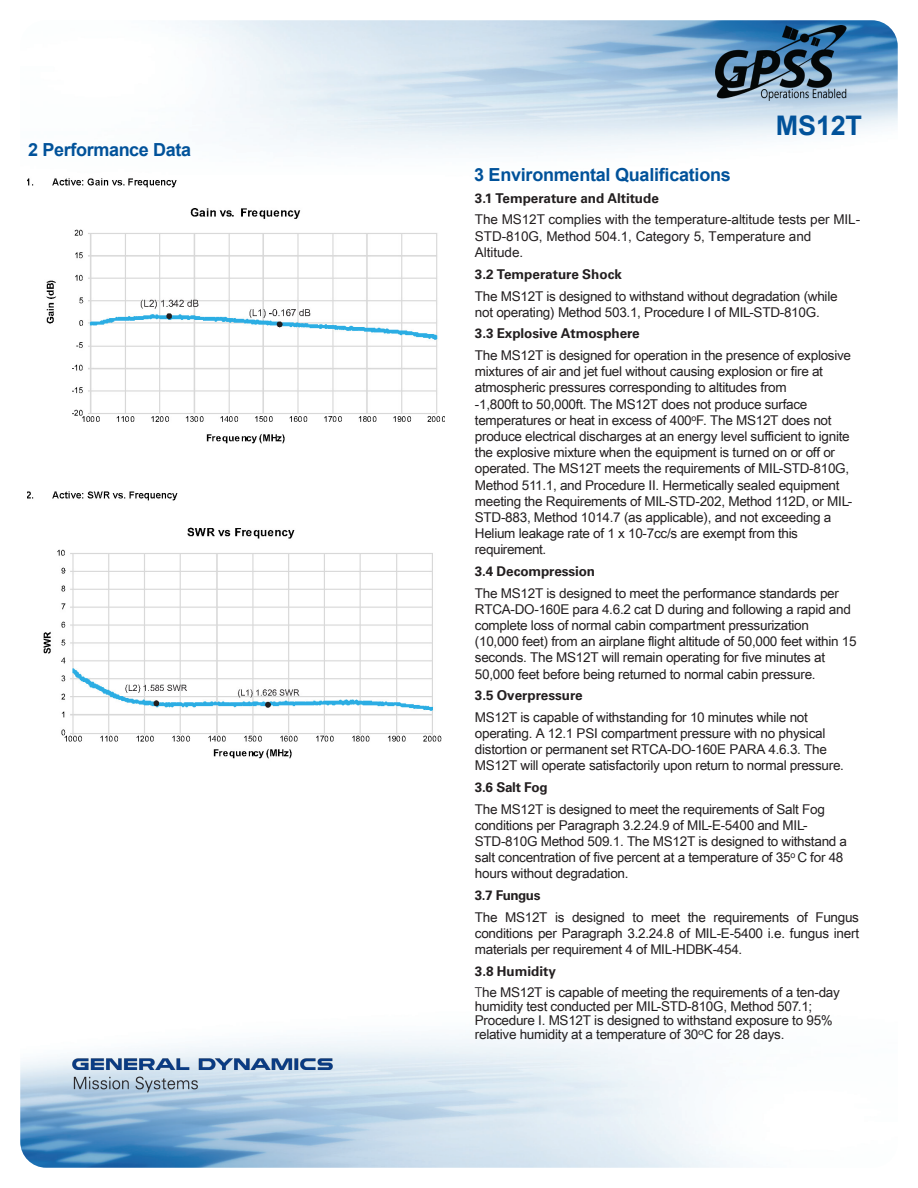
<style>
.page{position:relative;width:918px;height:1188px;background:#fff}
.page>*{position:absolute;margin:0;border:0;box-sizing:border-box;transform-origin:0 0}
._2015_Back_Title{font:700 27px "Arial";letter-spacing:-.005em;color:#01529a}
.body{font:700 18px "Arial";letter-spacing:-.015em;color:#01529a}
._2015_Subheads{font:700 18px "Arial";letter-spacing:-.02em;color:#01529a}
.body-2{font:13.5px/16.2px "Arial Unicode MS";letter-spacing:-.02em;color:#231f20}
.s1{font-family:"Univers LT Std";font-weight:700}
.s2{font-family:"Univers LT Std";font-weight:300}
</style>
<div class="page">
<img style="left:20px;top:20px;width:878px;height:1148px">
<img style="left:716px;top:26px;width:131px;height:75px">
<img style="left:27px;top:176px;width:418px;height:715px">
<img style="left:68px;top:1054px;width:270px;height:40px">
<p class="_2015_Subheads" style="left:28px;top:137px;width:164px">2 Performance Data</p>
<p class="_2015_Back_Title" style="left:776px;top:106px;width:88px">MS12T</p>
<p class="body" style="left:474px;top:162px;width:258px">3 Environmental Qualifications</p>
<p class="body-2" style="left:475px;top:188px;width:387px;line-height:20.5px"><span class="s1">3.1 Temperature and Altitude<br></span>The MS12T complies with the temperature-altitude tests per MIL-</p>
<p class="body-2" style="left:475px;top:228px;width:338px">STD-810G, Method 504.1, Category 5, Temperature and<br>Altitude.</p>
<p class="body-2" style="left:475px;top:263px;width:364px;line-height:21.8px"><span class="s1">3.2 Temperature Shock<br></span>The MS12T is designed to withstand without degradation (while</p>
<p class="body-2" style="left:475px;top:301px;width:378px;line-height:21.6px">not operating) Method 503.1, Procedure I of MIL-STD-810G.<br><span class="s1">3.3 Explosive Atmosphere<br></span>The MS12T is designed for operation in the presence of explosive</p>
<p class="body-2" style="left:475px;top:363px;width:379px">mixtures of air and jet fuel without causing explosion or fire at atmospheric pressures corresponding to altitudes from<br>-1,800ft to 50,000ft. The MS12T does not produce surface temperatures or heat in excess of 400<sup>o</sup>F. The MS12T does not produce electrical discharges at an energy level sufficient to ignite the explosive mixture when the equipment is turned on or off or operated. The MS12T meets the requirements of MIL-STD-810G, Method 511.1, and Procedure II. Hermetically sealed equipment meeting the Requirements of MIL-STD-202, Method 112D, or MIL-STD-883, Method 1014.7 (as applicable), and not exceeding a Helium leakage rate of 1 x 10-7cc/s are exempt from this requirement.</p>
<p class="body-2" style="left:475px;top:560px;width:366px;line-height:21.8px"><span class="s1">3.4 Decompression<br></span>The MS12T is designed to meet the performance standards per</p>
<p class="body-2" style="left:475px;top:601px;width:383px">RTCA-DO-160E para 4.6.2 cat D during and following a rapid and complete loss of normal cabin compartment pressurization<br>(10,000 feet) from an airplane flight altitude of 50,000 feet within 15 seconds. The MS12T will remain operating for five minutes at 50,000 feet before being returned to normal cabin pressure.</p>
<p class="body-2" style="left:475px;top:684px;width:335px;line-height:21.8px"><span class="s1">3.5 Overpressure<br></span>MS12T is capable of withstanding for 10 minutes while not</p>
<p class="body-2" style="left:475px;top:725px;width:371px">operating. A 12.1 PSI compartment pressure with no physical distortion or permanent set RTCA-DO-160E PARA 4.6.3. The<br>MS12T will operate satisfactorily upon return to normal pressure.</p>
<p class="body-2" style="left:475px;top:776px;width:352px;line-height:21.8px"><span class="s1">3.6 Salt Fog<br></span>The MS12T is designed to meet the requirements of Salt Fog</p>
<p class="body-2" style="left:475px;top:817px;width:374px">conditions per Paragraph 3.2.24.9 of MIL-E-5400 and MIL-STD-810G Method 509.1. The MS12T is designed to withstand a salt concentration of five percent at a temperature of 35<sup>o</sup> C for 48 hours without degradation.</p>
<p class="body-2" style="left:475px;top:884px;width:386px;line-height:21.8px"><span class="s1">3.7 Fungus<br></span>The MS12T is designed to meet the requirements of Fungus</p>
<p class="body-2" style="left:475px;top:925px;width:386px">conditions per Paragraph 3.2.24.8 of MIL-E-5400 i.e. fungus inert materials per requirement 4 of MIL-HDBK-454.</p>
<p class="body-2" style="left:475px;top:960px;width:367px;line-height:21.8px"><span class="s1">3.8 Humidity<br></span><span class="s2">T</span>he MS12T is capable of meeting the requirements of a ten-day</p>
<p class="body-2" style="left:475px;top:999px;width:360px;line-height:14px">humidity test conducted per MIL-STD-810G, Method 507.1;<br>Procedure I. MS12T is designed to withstand exposure to 95% relative humidity at a temperature of 30<sup>o</sup>C for 28 days.</p>
</div>
